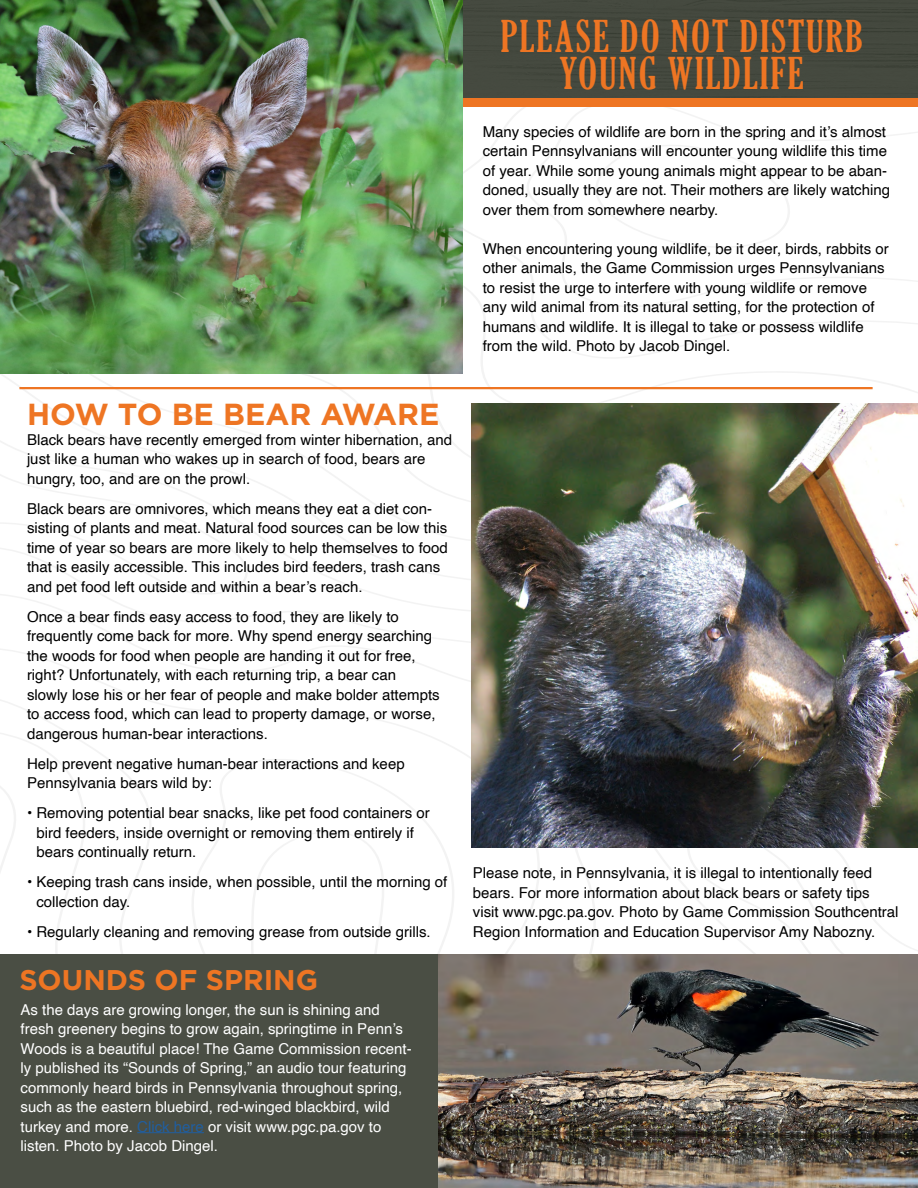
<style>
.page{position:relative;width:918px;height:1188px;background:#fff}
.page>*{position:absolute;margin:0;border:0;box-sizing:border-box;transform-origin:0 0}
.t1{font:extra-condensed 42px/37.5px "Gloucester";letter-spacing:.05em;color:#ee7523;text-align:center}
.t2{font:700 30.45px "Gotham";color:#ee7523}
.t3{font:700 28.5px "Gotham";color:#ee7523}
.t4{font:15px/19.5px "Helvetica";color:#000}
.t5{font:15px/19.5px "Helvetica";color:#fff}
.s1{color:#215e9e}
</style>
<div class="page">
<svg style="left:320px;top:361px;width:598px;height:51px"></svg>
<svg style="left:462px;top:107px;width:456px;height:254px"></svg>
<svg style="left:527px;top:107px;width:391px;height:202px"></svg>
<svg style="left:593px;top:134px;width:203px;height:115px"></svg>
<svg style="left:0;top:726px;width:104px;height:229px"></svg>
<svg style="left:0;top:764px;width:27px;height:191px"></svg>
<svg style="left:68px;top:756px;width:770px;height:199px"></svg>
<svg style="left:141px;top:829px;width:574px;height:126px"></svg>
<div style="left:462px;top:0;width:456px;height:98px;background:#45493f"></div>
<div style="left:0;top:98px;width:918px;height:9px;background:#ee7523"></div>
<hr style="left:19px;top:387px;width:854px;height:2px;background:#ee7523">
<div style="left:0;top:955px;width:918px;height:233px;background:#4a4e44"></div>
<hr style="left:137px;top:1132px;width:67px;height:1px;background:#215e9e">
<img style="left:439px;top:955px;width:479px;height:233px">
<img style="left:0;top:0;width:462px;height:374px">
<img style="left:472px;top:404px;width:446px;height:444px">
<h2 class="t2" style="left:27px;top:396px;width:414px">HOW TO BE BEAR AWARE</h2>
<p class="t4" style="left:27px;top:430px;width:427px">Black bears have recently emerged from winter hibernation, and just like a human who wakes up in search of food, bears are hungry, too, and are on the prowl.</p>
<p class="t4" style="left:27px;top:499px;width:423px">Black bears are omnivores, which means they eat a diet con&shy;sisting of plants and meat. Natural food sources can be low this time of year so bears are more likely to help themselves to food that is easily accessible. This includes bird feeders, trash cans and pet food left outside and within a bear’s reach.</p>
<p class="t4" style="left:27px;top:607px;width:414px">Once a bear finds easy access to food, they are likely to frequently come back for more. Why spend energy searching the woods for food when people are handing it out for free, right? Unfortunately, with each returning trip, a bear can slowly lose his or her fear of people and make bolder attempts to access food, which can lead to property damage, or worse, dangerous human-bear interactions.</p>
<p class="t4" style="left:27px;top:754px;width:379px">Help prevent negative human-bear interactions and keep<br>Pennsylvania bears wild by:</p>
<p class="t4" style="left:36px;top:804px;width:395px;text-indent:-9px">• Removing potential bear snacks, like pet food containers or bird feeders, inside overnight or removing them entirely if bears continually return.</p>
<p class="t4" style="left:36px;top:873px;width:413px;text-indent:-9px">• Keeping trash cans inside, when possible, until the morning of collection day.</p>
<p class="t4" style="left:27px;top:922px;width:405px">• Regularly cleaning and removing grease from outside grills.</p>
<h3 class="t3" style="left:19px;top:963px;width:300px">SOUNDS OF SPRING</h3>
<p class="t5" style="left:21px;top:1000px;width:393px">As the days are growing longer, the sun is shining and fresh greenery begins to grow again, springtime in Penn’s Woods is a beautiful place! The Game Commission recent&shy;ly published its “Sounds of Spring,” an audio tour featuring commonly heard birds in Pennsylvania throughout spring, such as the eastern bluebird, red-winged blackbird, wild turkey and more. <span class="s1">Click here</span> or visit www.pgc.pa.gov to listen. Photo by Jacob Dingel.</p>
<h1 class="t1" style="left:501px;top:18px;width:364px">PLEASE DO NOT DISTURB<br>YOUNG WILDLIFE</h1>
<p class="t4" style="left:483px;top:122px;width:409px">Many species of wildlife are born in the spring and it’s almost certain Pennsylvanians will encounter young wildlife this time of year. While some young animals might appear to be aban&shy;doned, usually they are not. Their mothers are likely watching over them from somewhere nearby.</p>
<p class="t4" style="left:483px;top:239px;width:408px">When encountering young wildlife, be it deer, birds, rabbits or other animals, the Game Commission urges Pennsylvanians to resist the urge to interfere with young wildlife or remove any wild animal from its natural setting, for the protection of humans and wildlife. It is illegal to take or possess wildlife from the wild. Photo by Jacob Dingel.</p>
<p class="t4" style="left:473px;top:864px;width:427px">Please note, in Pennsylvania, it is illegal to intentionally feed bears. For more information about black bears or safety tips visit www.pgc.pa.gov. Photo by Game Commission Southcentral Region Information and Education Supervisor Amy Nabozny.</p>
</div>
